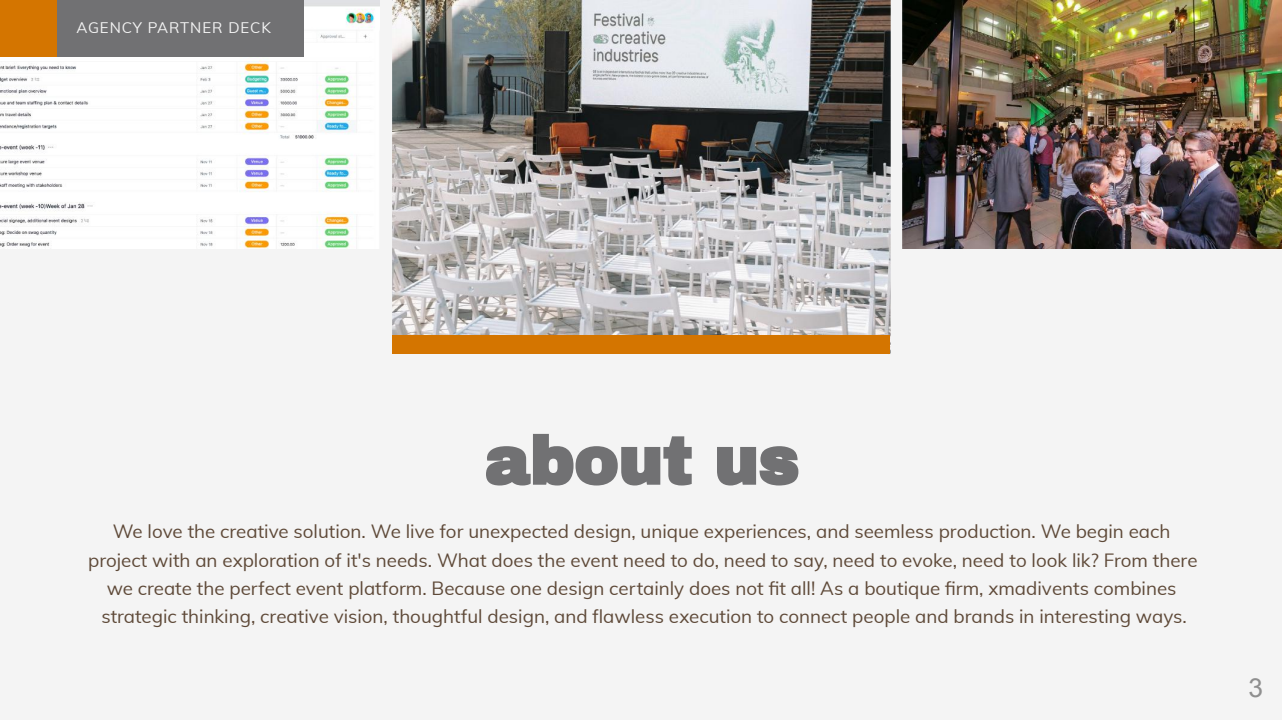
<style>
.page{position:relative;width:1282px;height:720px;background:#fff}
.page>*{position:absolute;margin:0;border:0;box-sizing:border-box;transform-origin:0 0}
.t1{font:26.25px "Arial";color:#8f8f8f}
.t2{font:18.75px/28.1px "Muli";color:#5e4938;text-align:center}
.t3{font:15px "Muli";letter-spacing:.065em;color:#f4f4f4}
</style>
<div class="page">
<div style="left:0;top:0;width:1281px;height:720px;background:#f4f4f4"></div>
<img style="left:0;top:0;width:380px;height:249px">
<img style="left:902px;top:0;width:379px;height:248px">
<img style="left:392px;top:0;width:498px;height:486px">
<div style="left:392px;top:335px;width:498px;height:19px;background:#d47500"></div>
<div style="left:55px;top:0;width:249px;height:56px;background:#717173"></div>
<div style="left:0;top:0;width:56px;height:56px;background:#d47500"></div>
<p class="t3" style="left:76px;top:21px;width:196px">AGENCY PARTNER DECK</p>
<p class="t2" style="left:88px;top:519px;width:1110px">We love the creative solution. We live for unexpected design, unique experiences, and seemless production. We begin each project with an exploration of it's needs. What does the event need to do, need to say, need to evoke, need to look lik? From there we create the perfect event platform. Because one design certainly does not fit all! As a boutique fi rm, xmadivents combines strategic thinking, creative vision, thoughtful design, and flawless execution to connect people and brands in interesting ways.</p>
<h1 class="t1" style="left:1248px;top:673px;width:16px">3</h1>
</div>
